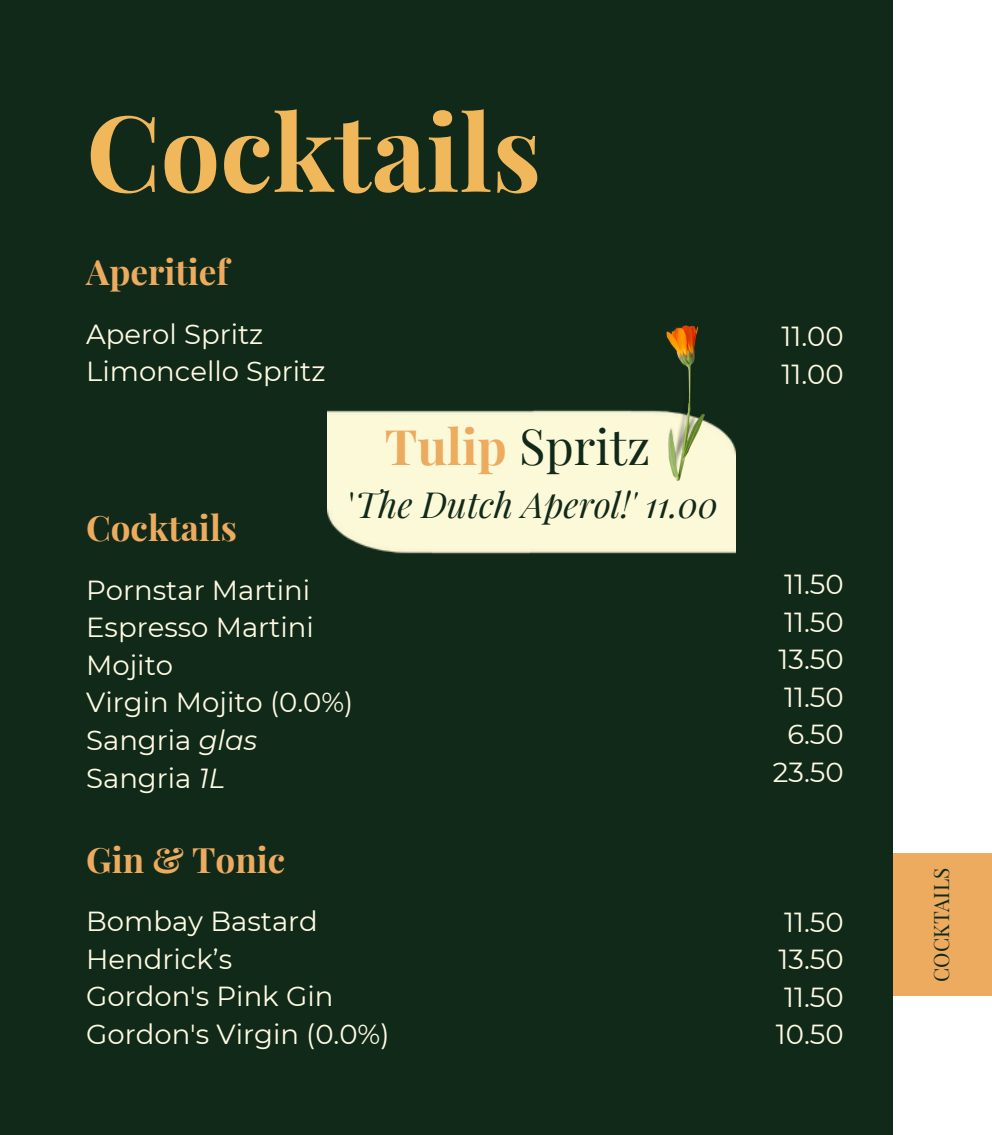
<style>
.page{position:relative;width:992px;height:1135px;background:#fff}
.page>*{position:absolute;margin:0;border:0;box-sizing:border-box;transform-origin:0 0}
.t1{font:700 105.5px "Playfair Display";color:#f0b85b}
.t2{font:48.75px "Playfair Display";color:#112919}
.t3{font:italic 35.25px "Playfair Display";color:#112919}
.t4{font:700 35px "Playfair Display";color:#ecab5e}
.t5{font:27.5px/37.5px "Montserrat";color:#fffbe3}
.t6{font:20.75px "Playfair Display";color:#112919}
.s1{font-weight:700;color:#ecab5e}
.s2{font-style:normal}
.s3{font-style:italic}
</style>
<div class="page">
<div style="left:859px;top:853px;width:133px;height:143px;background:#ecab5e"></div>
<div style="left:0;top:0;width:893px;height:1134px;background:#112919"></div>
<div style="left:327px;top:410px;width:409px;height:144px;background:#fcf9d9"></div>
<img style="left:665px;top:325px;width:39px;height:156px">
<h3 class="t1" style="left:86px;top:78px;width:456px">Cocktails</h3>
<h2 class="t4" style="left:86px;top:247px;width:144px">Aperitief</h2>
<h4 class="t5" style="left:86px;top:315px;width:241px">Aperol Spritz<br>Limoncello Spritz</h4>
<p class="t2" style="left:385px;top:412px;width:267px"><span class="s1">Tulip</span> Spritz</p>
<p class="t3" style="left:348px;top:480px;width:371px"><span class="s2">'</span>The Dutch Aperol!' 11.00</p>
<h2 class="t4" style="left:86px;top:503px;width:152px">Cocktails</h2>
<h4 class="t5" style="left:86px;top:571px;width:269px">Pornstar Martini<br>Espresso Martini<br>Mojito<br>Virgin Mojito (0.0%)<br>Sangria <span class="s3">glas<br></span>Sangria <span class="s3">1L</span></h4>
<h2 class="t4" style="left:86px;top:834px;width:201px">Gin &amp; Tonic</h2>
<h4 class="t5" style="left:86px;top:902px;width:305px">Bombay Bastard<br>Hendrick’s<br>Gordon's Pink Gin<br>Gordon's Virgin (0.0%)</h4>
<h4 class="t5" style="left:781px;top:318px;width:64px">11.00<br>11.00</h4>
<h4 class="t5" style="left:779px;top:565px;width:67px;text-align:justify">11.50<br>11.50<br>13.50<br>11.50</h4>
<h4 class="t5" style="left:773px;top:715px;width:72px;text-align:center">6.50<br>23.50</h4>
<h4 class="t5" style="left:776px;top:903px;width:69px;text-align:center">11.50<br>13.50<br>11.50<br>10.50</h4>
<h1 class="t6" style="left:927px;top:981px;width:115px;rotate:-90deg">COCKTAILS</h1>
</div>
